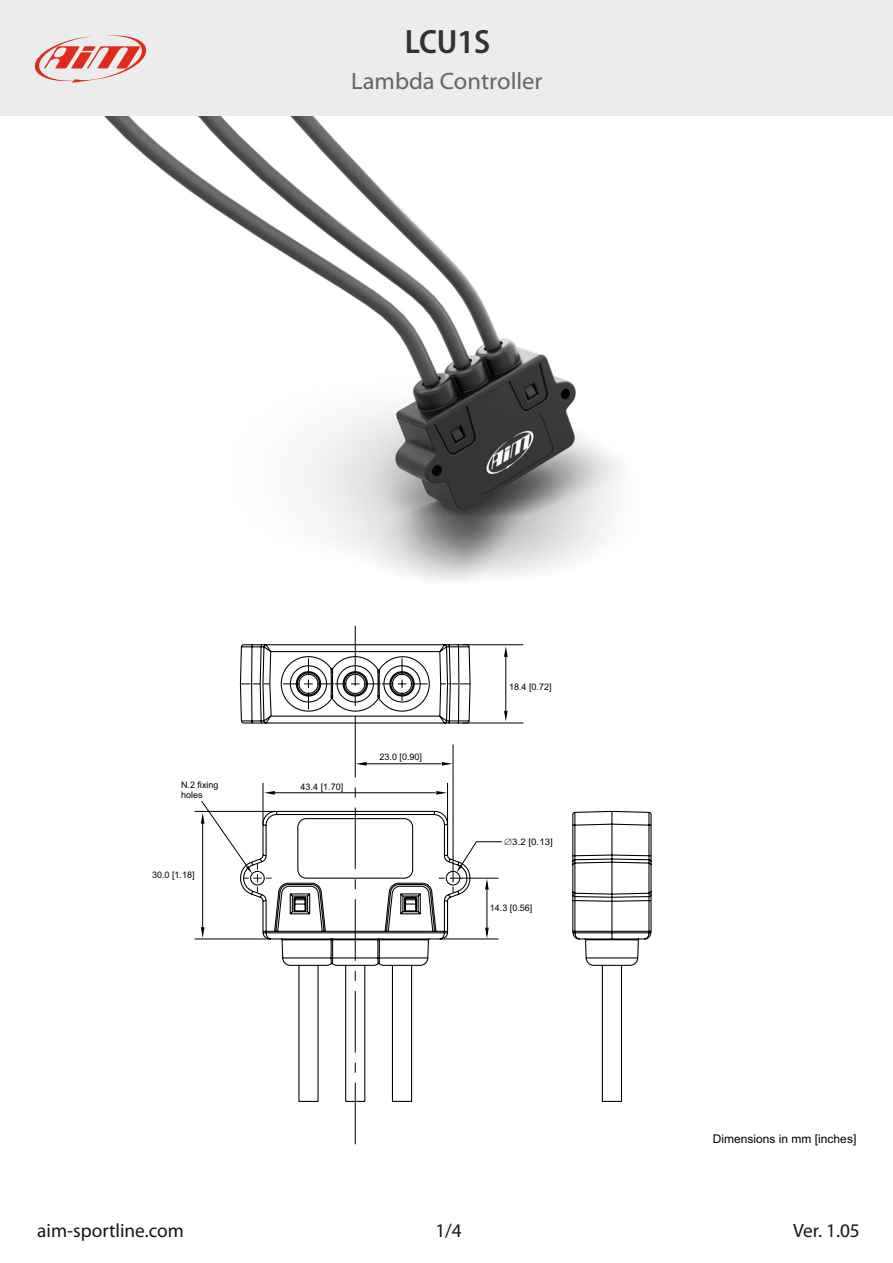
<style>
.page{position:relative;width:893px;height:1263px;background:#fff}
.page>*{position:absolute;margin:0;border:0;box-sizing:border-box;transform-origin:0 0}
.t1{font:600 semi-condensed 33.75px "Myriad Pro";color:#323232}
.t2{font:23.7px "Myriad Web Pro";color:#676767}
.t3{font:19.35px "Myriad Pro";color:#151616}
.t4{font:12px "Arial";color:#000}
.t5{font:9px/10.1px "Arial";color:#000}
.t6{font:9px "Arial";color:#000;scale:1.08 1}
</style>
<div class="page">
<svg style="left:572px;top:810px;width:80px;height:292px"></svg>
<svg style="left:235px;top:810px;width:240px;height:151px"></svg>
<svg style="left:239px;top:625px;width:232px;height:178px"></svg>
<img style="left:104px;top:116px;width:516px;height:465px">
<svg style="left:240px;top:684px;width:30px;height:1px"></svg>
<svg style="left:441px;top:684px;width:29px;height:1px"></svg>
<svg style="left:439px;top:878px;width:59px;height:62px"></svg>
<hr style="left:453px;top:744px;width:1px;height:138px;background:#000">
<hr style="left:360px;top:763px;width:81px;height:1px;background:#000">
<svg style="left:442px;top:762px;width:10px;height:4px"></svg>
<svg style="left:283px;top:626px;width:145px;height:518px"></svg>
<hr style="left:447px;top:783px;width:1px;height:57px;background:#000">
<hr style="left:270px;top:792px;width:166px;height:1px;background:#000">
<hr style="left:263px;top:783px;width:1px;height:41px;background:#000">
<svg style="left:436px;top:791px;width:11px;height:3px"></svg>
<svg style="left:264px;top:791px;width:11px;height:3px"></svg>
<hr style="left:202px;top:817px;width:1px;height:111px;background:#000">
<hr style="left:195px;top:811px;width:81px;height:1px;background:#000">
<hr style="left:195px;top:939px;width:76px;height:1px;background:#000">
<svg style="left:201px;top:927px;width:3px;height:11px"></svg>
<svg style="left:201px;top:800px;width:71px;height:92px"></svg>
<svg style="left:504px;top:646px;width:4px;height:11px"></svg>
<hr style="left:506px;top:650px;width:1px;height:66px;background:#000">
<hr style="left:462px;top:723px;width:61px;height:1px;background:#000">
<hr style="left:462px;top:644px;width:61px;height:1px;background:#000">
<svg style="left:504px;top:711px;width:4px;height:11px"></svg>
<div style="left:0;top:0;width:892px;height:116px;background:#ececec"></div>
<svg style="left:34px;top:35px;width:113px;height:48px"></svg>
<svg style="left:457px;top:839px;width:45px;height:33px"></svg>
<h1 class="t1" style="left:405px;top:28px;width:87px">LCU1S</h1>
<h2 class="t2" style="left:351px;top:71px;width:193px">Lambda Controller</h2>
<p class="t5" style="left:181px;top:780px;width:39px">N.2 fixing holes</p>
<p class="t5" style="left:152px;top:870px;width:44px">30.0 [1.18]</p>
<p class="t5" style="left:301px;top:782px;width:44px">43.4 [1.70]</p>
<p class="t5" style="left:380px;top:753px;width:44px">23.0 [0.90]</p>
<p class="t5" style="left:509px;top:683px;width:44px">18.4 [0.72]</p>
<p class="t6" style="left:512px;top:839px;width:39px">3.2 [0.13]</p>
<p class="t5" style="left:490px;top:904px;width:44px">14.3 [0.56]</p>
<h3 class="t4" style="left:713px;top:1134px;width:145px">Dimensions in mm [inches]</h3>
<h3 class="t3" style="left:37px;top:1223px;width:148px">aim-sportline.com</h3>
<h3 class="t3" style="left:793px;top:1223px;width:68px">Ver. 1.05</h3>
<h3 class="t3" style="left:435px;top:1223px;width:28px">1/4</h3>
</div>
